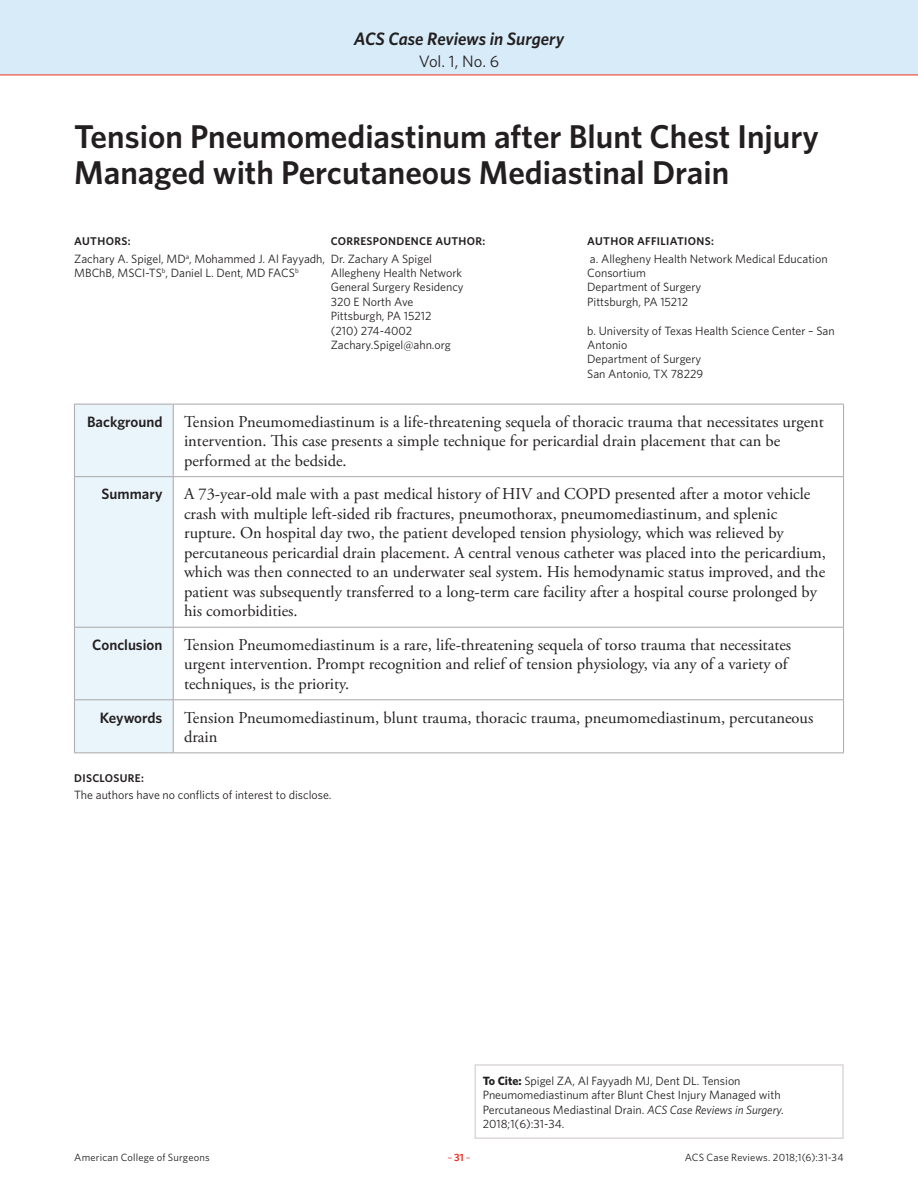
<style>
.page{position:relative;width:918px;height:1188px;background:#fff}
.page>*{position:absolute;margin:0;border:0;box-sizing:border-box;transform-origin:0 0}
.Article_Title{font:600 33px/36px "Whitney";color:#231f20}
.t1{font:italic 600 18px "Whitney";letter-spacing:-.005em;color:#231f20}
.Chart_Body{font:16.5px/19.5px "Adobe Garamond Pro";color:#231f20}
.t2{font:16.5px "Whitney";color:#231f20}
.Chart_Head{font:600 15px "Whitney";color:#231f20}
.Authors_Body{font:12px/14.4px "Whitney";color:#231f20}
.Authors_Head{font:600 11.25px "Whitney";letter-spacing:.03em;color:#231f20}
.t3{font:10.5px "Whitney";letter-spacing:.02em;color:#231f20}
.t4{font:10.5px "Whitney";color:#ee2e22}
.s1{font-weight:700}
.s2{font-style:italic}
.s3{font-weight:600}
</style>
<div class="page">
<div style="left:0;top:0;width:918px;height:75px;background:#d7ebf8"></div>
<hr style="left:0;top:75px;width:918px;height:1px;background:#ee2e22">
<div style="left:75px;top:405px;width:98px;height:348px;background:#eaf5fb"></div>
<hr style="left:74px;top:404px;width:99px;height:1px;background:#a9a8aa">
<hr style="left:74px;top:404px;width:1px;height:72px;background:#a9a8aa">
<hr style="left:173px;top:404px;width:671px;height:1px;background:#a9a8aa">
<hr style="left:173px;top:404px;width:1px;height:72px;background:#a9a8aa">
<hr style="left:843px;top:404px;width:1px;height:72px;background:#a9a8aa">
<hr style="left:74px;top:476px;width:99px;height:1px;background:#a9a8aa">
<hr style="left:74px;top:477px;width:1px;height:150px;background:#a9a8aa">
<hr style="left:173px;top:476px;width:671px;height:1px;background:#a9a8aa">
<hr style="left:173px;top:477px;width:1px;height:150px;background:#a9a8aa">
<hr style="left:843px;top:477px;width:1px;height:150px;background:#a9a8aa">
<hr style="left:74px;top:627px;width:99px;height:1px;background:#a9a8aa">
<hr style="left:74px;top:627px;width:1px;height:73px;background:#a9a8aa">
<hr style="left:173px;top:627px;width:671px;height:1px;background:#a9a8aa">
<hr style="left:173px;top:627px;width:1px;height:73px;background:#a9a8aa">
<hr style="left:843px;top:627px;width:1px;height:73px;background:#a9a8aa">
<hr style="left:74px;top:700px;width:99px;height:1px;background:#a9a8aa">
<hr style="left:74px;top:700px;width:1px;height:53px;background:#a9a8aa">
<hr style="left:173px;top:700px;width:671px;height:1px;background:#a9a8aa">
<hr style="left:173px;top:700px;width:1px;height:53px;background:#a9a8aa">
<hr style="left:843px;top:700px;width:1px;height:53px;background:#a9a8aa">
<hr style="left:74px;top:753px;width:99px;height:1px;background:#a9a8aa">
<hr style="left:173px;top:753px;width:671px;height:1px;background:#a9a8aa">
<div style="left:475px;top:1064px;width:369px;height:75px;border:2px solid #dcd8d7"></div>
<p class="t1" style="left:354px;top:26px;width:212px">ACS Case Reviews in Surgery</p>
<p class="t2" style="left:419px;top:50px;width:82px">Vol. 1, No. 6</p>
<p class="Article_Title" style="left:74px;top:118px;width:746px">Tension Pneumomediastinum after Blunt Chest Injury<br>Managed with Percutaneous Mediastinal Drain</p>
<p class="Authors_Head" style="left:74px;top:233px;width:58px">AUTHORS:</p>
<p class="Authors_Head" style="left:331px;top:233px;width:156px">CORRESPONDENCE AUTHOR:</p>
<p class="Authors_Head" style="left:587px;top:233px;width:128px">AUTHOR AFFILIATIONS:</p>
<p class="Authors_Body" style="left:74px;top:251px;width:252px">Zachary A. Spigel, MD<sup>a</sup>, Mohammed J. Al Fayyadh,<br>MBChB, MSCI-TS<sup>b</sup>, Daniel L. Dent, MD FACS<sup>b</sup></p>
<p class="Authors_Body" style="left:331px;top:251px;width:103px">Dr. Zachary A Spigel</p>
<p class="Authors_Body" style="left:587px;top:251px;width:242px">a. Allegheny Health Network Medical Education<br>Consortium</p>
<p class="Authors_Body" style="left:587px;top:280px;width:116px">Department of Surgery</p>
<p class="Authors_Body" style="left:587px;top:294px;width:102px">Pittsburgh, PA 15212</p>
<p class="Authors_Body" style="left:587px;top:323px;width:249px">b. University of Texas Health Science Center – San<br>Antonio</p>
<p class="Authors_Body" style="left:587px;top:352px;width:116px">Department of Surgery</p>
<p class="Authors_Body" style="left:587px;top:366px;width:118px">San Antonio, TX 78229</p>
<p class="Authors_Body" style="left:331px;top:265px;width:133px">Allegheny Health Network</p>
<p class="Authors_Body" style="left:331px;top:280px;width:134px">General Surgery Residency</p>
<p class="Authors_Body" style="left:331px;top:294px;width:84px">320 E North Ave</p>
<p class="Authors_Body" style="left:331px;top:308px;width:102px">Pittsburgh, PA 15212</p>
<p class="Authors_Body" style="left:331px;top:323px;width:83px">(210) 274-4002</p>
<p class="Authors_Body" style="left:331px;top:337px;width:122px">Zachary.Spigel@ahn.org</p>
<p class="Chart_Head" style="left:87px;top:412px;width:77px">Background</p>
<p class="Chart_Body" style="left:184px;top:412px;width:641px">Tension Pneumomediastinum is a life-threatening sequela of thoracic trauma that necessitates urgent intervention. This case presents a simple technique for pericardial drain placement that can be performed at the bedside.</p>
<p class="Chart_Head" style="left:102px;top:484px;width:62px">Summary</p>
<p class="Chart_Body" style="left:184px;top:485px;width:643px">A 73-year-old male with a past medical history of HIV and COPD presented after a motor vehicle crash with multiple left-sided rib fractures, pneumothorax, pneumomediastinum, and splenic rupture. On hospital day two, the patient developed tension physiology, which was relieved by percutaneous pericardial drain placement. A central venous catheter was placed into the pericardium, which was then connected to an underwater seal system. His hemodynamic status improved, and the patient was subsequently transferred to a long-term care facility after a hospital course prolonged by his comorbidities.</p>
<p class="Chart_Head" style="left:92px;top:635px;width:72px">Conclusion</p>
<p class="Chart_Body" style="left:184px;top:636px;width:609px">Tension Pneumomediastinum is a rare, life-threatening sequela of torso trauma that necessitates urgent intervention. Prompt recognition and relief of tension physiology, via any of a variety of techniques, is the priority.</p>
<p class="Chart_Head" style="left:100px;top:707px;width:64px">Keywords</p>
<p class="Chart_Body" style="left:184px;top:708px;width:631px">Tension Pneumomediastinum, blunt trauma, thoracic trauma, pneumomediastinum, percutaneous drain</p>
<p class="Authors_Head" style="left:74px;top:771px;width:71px">DISCLOSURE:</p>
<p class="Authors_Body" style="left:74px;top:788px;width:259px">The authors have no conflicts of interest to disclose.</p>
<p class="Authors_Body" style="left:483px;top:1073px;width:303px"><span class="s1">To Cite:</span> Spigel ZA, Al Fayyadh MJ, Dent DL. Tension Pneumomediastinum after Blunt Chest Injury Managed with Percutaneous Mediastinal Drain. <span class="s2">ACS Case Reviews in Surgery.<br></span>2018;1(6):31-34.</p>
<p class="t3" style="left:74px;top:1150px;width:137px">American College of Surgeons</p>
<p class="t4" style="left:448px;top:1150px;width:24px">–<span class="s3">31</span>–</p>
<p class="t3" style="left:685px;top:1150px;width:161px">ACS Case Reviews. 2018;1(6):31-34</p>
</div>
